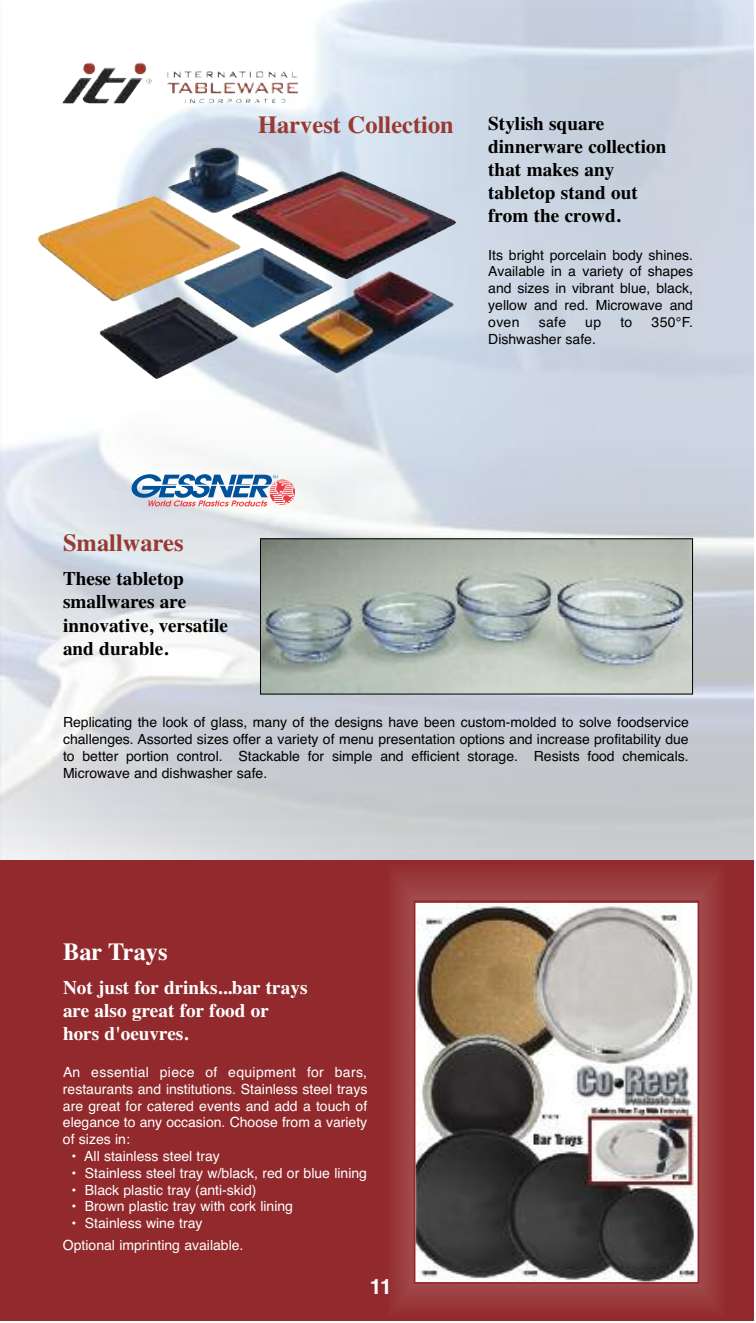
<style>
.page{position:relative;width:756px;height:1323px;background:#fff}
.page>*{position:absolute;margin:0;border:0;box-sizing:border-box;transform-origin:0 0}
.t1{font:700 24.5px "Times";color:#973a32}
.t2{font:700 24.5px "Times";color:#fff}
.t3{font:700 21px "Helvetica";color:#fff}
.t4{font:700 19.25px/23.1px "Times";color:#000}
.t5{font:700 19.25px/23.1px "Times";color:#fff}
.t6{font:14px/16.8px "Helvetica";color:#000;text-align:justify}
.t7{font:14px/16.8px "Helvetica";color:#fff;text-align:justify}
</style>
<div class="page">
<img style="left:0;top:0;width:754px;height:860px">
<div style="left:0;top:860px;width:754px;height:461px;background:#922a2d"></div>
<svg style="left:394px;top:874px;width:324px;height:433px"></svg>
<img style="left:262px;top:540px;width:429px;height:152px">
<div style="left:260px;top:538px;width:433px;height:156px;border:1px solid #000"></div>
<svg style="left:132px;top:474px;width:163px;height:32px"></svg>
<img style="left:38px;top:147px;width:418px;height:232px">
<img style="left:83px;top:62px;width:63px;height:13px">
<img style="left:417px;top:903px;width:279px;height:378px">
<div style="left:414px;top:900px;width:285px;height:384px;border:2px solid #922a2d"></div>
<img style="left:573px;top:1065px;width:121px;height:42px">
<h1 class="t1" style="left:258px;top:110px;width:197px">Harvest Collection</h1>
<h3 class="t4" style="left:488px;top:112px;width:180px">Stylish square dinnerware collection that makes any tabletop stand out from the crowd.</h3>
<p class="t6" style="left:488px;top:246px;width:206px">Its bright porcelain body shines.<br>Available in a variety of shapes and sizes in vibrant blue, black, yellow and red. Microwave and oven</p>
<p class="t6" style="left:539px;top:314px;width:29px">safe</p>
<p class="t6" style="left:585px;top:314px;width:17px">up</p>
<p class="t6" style="left:620px;top:314px;width:13px">to</p>
<p class="t6" style="left:652px;top:314px;width:43px">350°F.</p>
<p class="t6" style="left:488px;top:330px;width:109px">Dishwasher safe.</p>
<h1 class="t1" style="left:63px;top:528px;width:122px">Smallwares</h1>
<h3 class="t4" style="left:63px;top:567px;width:167px">These tabletop smallwares are innovative, versatile and durable.</h3>
<p class="t6" style="left:63px;top:714px;width:627px">Replicating the look of glass, many of the designs have been custom-molded to solve foodservice challenges. Assorted sizes offer a variety of menu presentation options and increase profitability due to better portion control. Stackable for simple and efficient storage. Resists food chemicals.<br>Microwave and dishwasher safe.</p>
<h1 class="t2" style="left:63px;top:937px;width:106px">Bar Trays</h1>
<h3 class="t5" style="left:63px;top:975px;width:246px">Not just for drinks...bar trays are also great for food or hors d'oeuvres.</h3>
<p class="t7" style="left:63px;top:1064px;width:306px">An essential piece of equipment for bars, restaurants and institutions. Stainless steel trays are great for catered events and add a touch of elegance to any occasion. Choose from a variety of sizes in:</p>
<p class="t7" style="left:72px;top:1148px;width:150px">• All stainless steel tray</p>
<p class="t7" style="left:72px;top:1165px;width:297px">• Stainless steel tray w/black, red or blue lining</p>
<p class="t7" style="left:72px;top:1181px;width:187px">• Black plastic tray (anti-skid)</p>
<p class="t7" style="left:72px;top:1198px;width:223px">• Brown plastic tray with cork lining</p>
<p class="t7" style="left:63px;top:1213px;width:182px;line-height:21.9px;text-indent:9px">• Stainless wine tray<br>Optional imprinting available.</p>
<h2 class="t3" style="left:370px;top:1275px;width:24px">11</h2>
</div>
